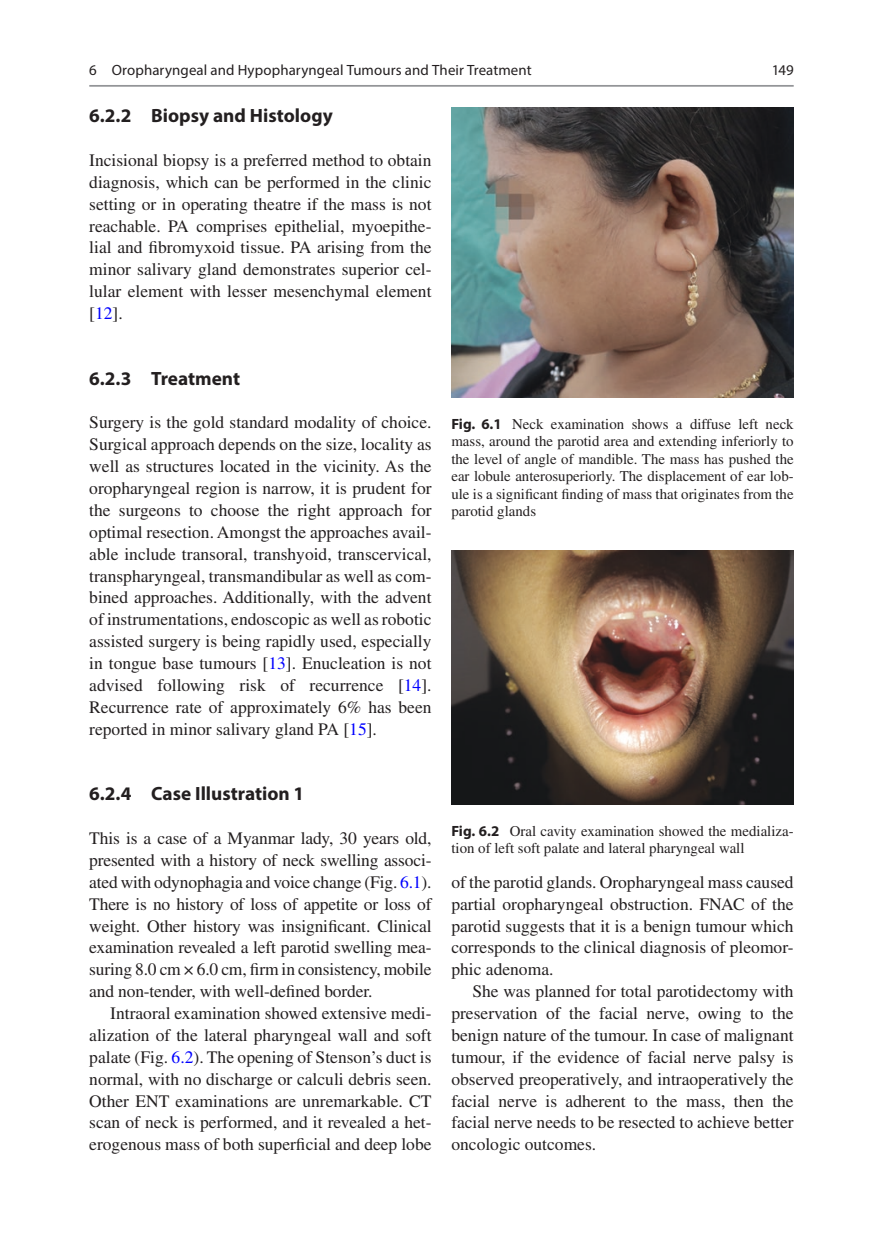
<style>
.page{position:relative;width:883px;height:1260px;background:#fff}
.page>*{position:absolute;margin:0;border:0;box-sizing:border-box;transform-origin:0 0}
._2_hd{font:700 19.25px "Myriad Pro";color:#231f20}
.Text_flush{font:17.5px/21.9px "Times LT Std";color:#231f20;text-align:justify}
.Text{font:17.5px/21.9px "Times LT Std";color:#231f20;text-align:justify}
.t1{font:14.88px/17.5px "Times LT Std";color:#231f20;text-align:justify}
.t2{font:14.88px "Myriad Pro";letter-spacing:.01em;color:#231f20}
.s1{color:#00f}
.s2{font-family:"Myriad Pro";font-weight:700}
</style>
<div class="page">
<img style="left:452px;top:107px;width:341px;height:290px">
<img style="left:452px;top:550px;width:341px;height:254px">
<hr style="left:89px;top:85px;width:705px;height:2px;background:#939598">
<p class="t2" style="left:89px;top:61px;width:444px">6 Oropharyngeal and Hypopharyngeal Tumours and Their Treatment</p>
<h3 class="_2_hd" style="left:89px;top:103px;width:245px">6.2.2 Biopsy and Histology</h3>
<p class="Text_flush" style="left:89px;top:149px;width:344px">Incisional biopsy is a preferred method to obtain diagnosis, which can be performed in the clinic setting or in operating theatre if the mass is not reachable. PA comprises epithelial, myoepithe&shy;lial and fibromyxoid tissue. PA arising from the minor salivary gland demonstrates superior cel&shy;lular element with lesser mesenchymal element [<span class="s1">12</span>].</p>
<p class="t2" style="left:772px;top:61px;width:23px">149</p>
<h3 class="_2_hd" style="left:89px;top:366px;width:152px">6.2.3 Treatment</h3>
<p class="Text_flush" style="left:89px;top:412px;width:344px">Surgery is the gold standard modality of choice.<br>Surgical approach depends on the size, locality as well as structures located in the vicinity. As the oropharyngeal region is narrow, it is prudent for the surgeons to choose the right approach for optimal resection. Amongst the approaches avail&shy;able include transoral, transhyoid, transcervical, transpharyngeal, transmandibular as well as com&shy;bined approaches. Additionally, with the advent of instrumentations, endoscopic as well as robotic assisted surgery is being rapidly used, especially in tongue base tumours [<span class="s1">13</span>]. Enucleation is not advised following risk of recurrence [<span class="s1">14</span>].<br>Recurrence rate of approximately 6% has been reported in minor salivary gland PA [<span class="s1">15</span>].</p>
<p class="t1" style="left:451px;top:415px;width:344px"><span class="s2">Fig. 6.1</span> Neck examination shows a diffuse left neck mass, around the parotid area and extending inferiorly to the level of angle of mandible. The mass has pushed the ear lobule anterosuperiorly. The displacement of ear lob&shy;ule is a significant finding of mass that originates from the parotid glands</p>
<h3 class="_2_hd" style="left:89px;top:781px;width:217px">6.2.4 Case Illustration 1</h3>
<p class="Text_flush" style="left:89px;top:827px;width:344px">This is a case of a Myanmar lady, 30 years old, presented with a history of neck swelling associ&shy;ated with odynophagia and voice change (Fig. <span class="s1">6.1</span>).<br>There is no history of loss of appetite or loss of weight. Other history was insignificant. Clinical examination revealed a left parotid swelling mea&shy;suring 8.0 cm × 6.0 cm, firm in consistency, mobile and non-tender, with well-defined border.</p>
<p class="Text" style="left:89px;top:1002px;width:344px;text-indent:21px">Intraoral examination showed extensive medi&shy;alization of the lateral pharyngeal wall and soft palate (Fig. <span class="s1">6.2</span>). The opening of Stenson’s duct is normal, with no discharge or calculi debris seen.<br>Other ENT examinations are unremarkable. CT scan of neck is performed, and it revealed a het&shy;erogenous mass of both superficial and deep lobe</p>
<p class="t1" style="left:451px;top:822px;width:344px"><span class="s2">Fig. 6.2</span> Oral cavity examination showed the medializa&shy;tion of left soft palate and lateral pharyngeal wall</p>
<p class="Text" style="left:451px;top:871px;width:344px">of the parotid glands. Oropharyngeal mass caused partial oropharyngeal obstruction. FNAC of the parotid suggests that it is a benign tumour which corresponds to the clinical diagnosis of pleomor&shy;phic adenoma.</p>
<p class="Text" style="left:451px;top:980px;width:344px;text-indent:21px">She was planned for total parotidectomy with preservation of the facial nerve, owing to the benign nature of the tumour. In case of malignant tumour, if the evidence of facial nerve palsy is observed preoperatively, and intraoperatively the facial nerve is adherent to the mass, then the facial nerve needs to be resected to achieve better oncologic outcomes.</p>
</div>
